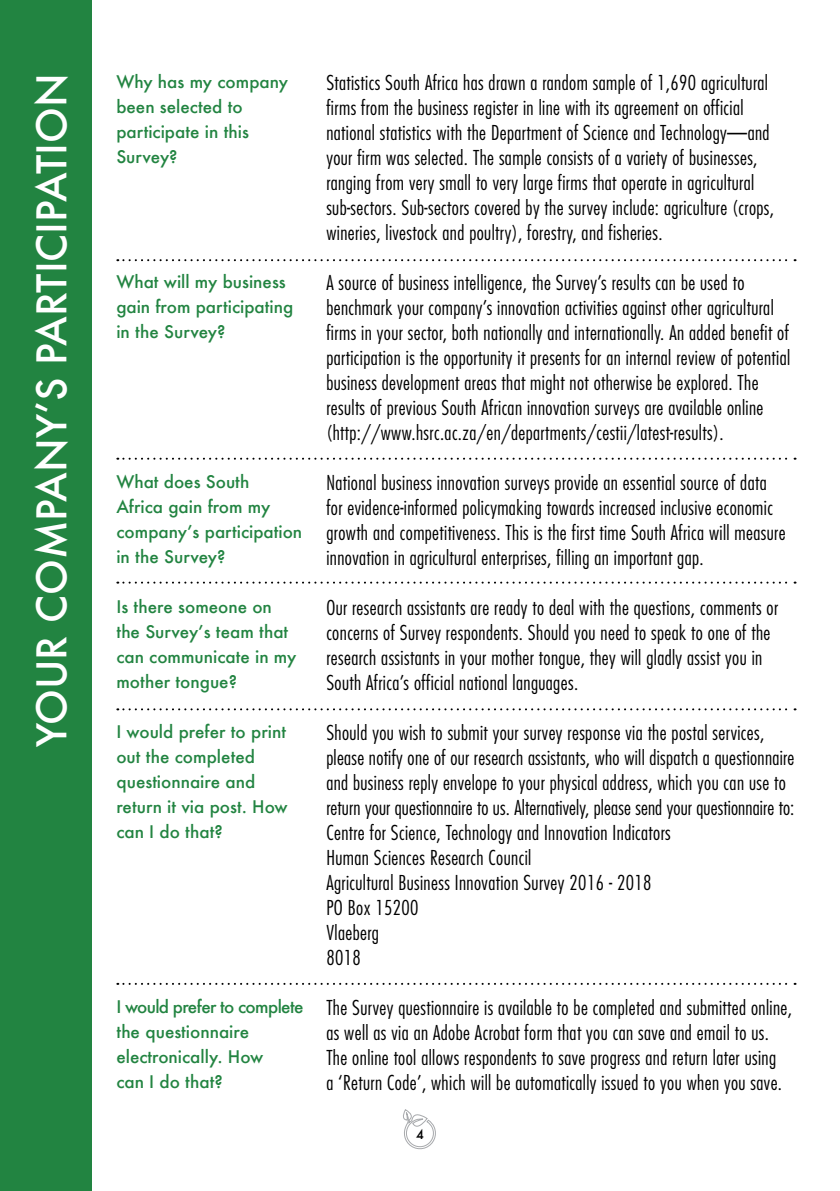
<style>
.page{position:relative;width:840px;height:1191px;background:#fff}
.page>*{position:absolute;margin:0;border:0;box-sizing:border-box;transform-origin:0 0}
.t1{font:500 40px "Futura";color:#fff}
.t2{font:300 condensed 20px/25px "Futura";letter-spacing:.02em;color:#000}
.t3{font:500 17px/25px "Futura";color:#228441}
.t4{font:500 12.6px "Futura";color:#000}
</style>
<div class="page">
<svg style="left:403px;top:1109px;width:33px;height:41px"></svg>
<svg style="left:117px;top:259px;width:678px;height:2px"></svg>
<svg style="left:117px;top:458px;width:678px;height:2px"></svg>
<svg style="left:117px;top:581px;width:678px;height:2px"></svg>
<svg style="left:117px;top:708px;width:678px;height:2px"></svg>
<svg style="left:117px;top:983px;width:678px;height:2px"></svg>
<div style="left:0;top:0;width:91px;height:1191px;background:#228441"></div>
<p class="t1" style="left:24px;top:747px;width:675px;rotate:-90deg">YOUR COMPANY’S PARTICIPATION</p>
<p class="t3" style="left:116px;top:69px;width:173px">Why has my company been selected to participate in this<br>Survey?</p>
<p class="t3" style="left:116px;top:269px;width:178px">What will my business gain from participating in the Survey?</p>
<p class="t3" style="left:116px;top:469px;width:187px">What does South<br>Africa gain from my company’s participation in the Survey?</p>
<p class="t3" style="left:116px;top:594px;width:181px">Is there someone on the Survey’s team that can communicate in my mother tongue?</p>
<p class="t3" style="left:116px;top:719px;width:173px">I would prefer to print out the completed questionnaire and return it via post. How can I do that?</p>
<p class="t3" style="left:116px;top:994px;width:189px">I would prefer to complete the questionnaire electronically. How</p>
<p class="t3" style="left:116px;top:1069px;width:108px">can I do that?</p>
<p class="t2" style="left:326px;top:70px;width:449px">Statistics South Africa has drawn a random sample of 1,690 agricultural firms from the business register in line with its agreement on official national statistics with the Department of Science and Technology—and your firm was selected. The sample consists of a variety of businesses, ranging from very small to very large firms that operate in agricultural sub-sectors. Sub-sectors covered by the survey include: agriculture (crops, wineries, livestock and poultry), forestry, and fisheries.</p>
<p class="t2" style="left:326px;top:270px;width:465px">A source of business intelligence, the Survey’s results can be used to benchmark your company’s innovation activities against other agricultural firms in your sector, both nationally and internationally. An added benefit of participation is the opportunity it presents for an internal review of potential business development areas that might not otherwise be explored. The results of previous South African innovation surveys are available online</p>
<p class="t2" style="left:326px;top:420px;width:398px">(http://www.hsrc.ac.za/en/departments/cestii/latest-results).</p>
<p class="t2" style="left:326px;top:470px;width:460px">National business innovation surveys provide an essential source of data for evidence-informed policymaking towards increased inclusive economic growth and competitiveness. This is the first time South Africa will measure innovation in agricultural enterprises, filling an important gap.</p>
<p class="t2" style="left:326px;top:595px;width:453px">Our research assistants are ready to deal with the questions, comments or concerns of Survey respondents. Should you need to speak to one of the research assistants in your mother tongue, they will gladly assist you in South Africa’s official national languages.</p>
<p class="t2" style="left:326px;top:720px;width:469px">Should you wish to submit your survey response via the postal services, please notify one of our research assistants, who will dispatch a questionnaire and business reply envelope to your physical address, which you can use to return your questionnaire to us. Alternatively, please send your questionnaire to:<br>Centre for Science, Technology and Innovation Indicators</p>
<p class="t2" style="left:326px;top:845px;width:206px">Human Sciences Research Council</p>
<p class="t2" style="left:326px;top:870px;width:326px">Agricultural Business Innovation Survey 2016 - 2018</p>
<p class="t2" style="left:326px;top:895px;width:94px">PO Box 15200</p>
<p class="t2" style="left:326px;top:920px;width:54px">Vlaeberg</p>
<p class="t2" style="left:326px;top:945px;width:36px">8018</p>
<p class="t2" style="left:326px;top:995px;width:467px">The Survey questionnaire is available to be completed and submitted online, as well as via an Adobe Acrobat form that you can save and email to us.<br>The online tool allows respondents to save progress and return later using<br>a ‘Return Code’, which will be automatically issued to you when you save.</p>
<p class="t4" style="left:416px;top:1125px;width:9px">4</p>
</div>
